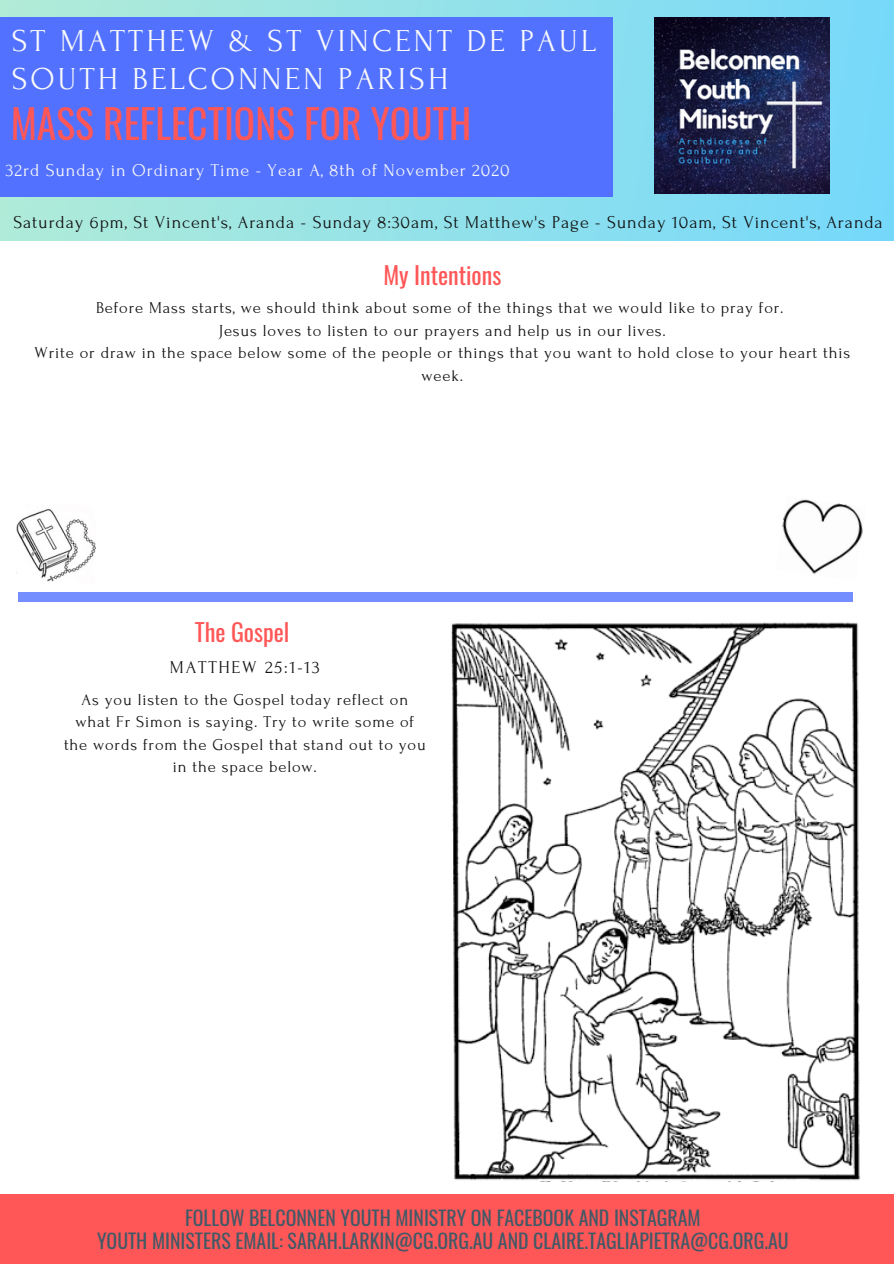
<style>
.page{position:relative;width:894px;height:1264px;background:#fff}
.page>*{position:absolute;margin:0;border:0;box-sizing:border-box;transform-origin:0 0}
.t1{font:39.6px "Oswald";color:#ff5757}
.t2{font:31.95px/38.1px "Forum";letter-spacing:.1em;color:#fafafa}
.t3{font:24px "Oswald";color:#ff5757}
.t4{font:19.8px/23.7px "Oswald";color:#435967;text-align:center}
.t5{font:18px "Forum";letter-spacing:.05em;color:#101010}
.t6{font:18px "Forum";letter-spacing:.05em;color:#fafafa}
.t7{font:18px "Forum";letter-spacing:.1em;color:#101010}
.t8{font:16.5px/22.5px "Forum";letter-spacing:.05em;color:#101010;text-align:center}
</style>
<div class="page">
<svg style="left:0;top:0;width:893px;height:241px;background:#8cdeeb"></svg>
<div style="left:56px;top:18px;width:557px;height:179px;background:#5271ff"></div>
<div style="left:0;top:18px;width:542px;height:179px;background:#5271ff"></div>
<div style="left:0;top:1194px;width:893px;height:69px;background:#ff5757"></div>
<div style="left:19px;top:592px;width:833px;height:9px;background:#748dff"></div>
<img style="left:654px;top:18px;width:175px;height:175px">
<img style="left:17px;top:509px;width:79px;height:73px">
<img style="left:782px;top:499px;width:81px;height:75px">
<img style="left:451px;top:622px;width:409px;height:559px">
<h2 class="t2" style="left:12px;top:22px;width:585px">ST MATTHEW &amp; ST VINCENT DE PAUL<br>SOUTH BELCONNEN PARISH</h2>
<h1 class="t1" style="left:11px;top:92px;width:462px">MASS REFLECTIONS FOR YOUTH</h1>
<p class="t6" style="left:6px;top:160px;width:505px">32rd Sunday in Ordinary Time - Year A, 8th of November 2020</p>
<p class="t5" style="left:13px;top:212px;width:870px">Saturday 6pm, St Vincent's, Aranda - Sunday 8:30am, St Matthew's Page - Sunday 10am, St Vincent's, Aranda</p>
<h3 class="t3" style="left:383px;top:257px;width:119px">My Intentions</h3>
<p class="t8" style="left:35px;top:297px;width:816px">Before Mass starts, we should think about some of the things that we would like to pray for.<br>Jesus loves to listen to our prayers and help us in our lives.<br>Write or draw in the space below some of the people or things that you want to hold close to your heart this week.</p>
<h3 class="t3" style="left:195px;top:613px;width:96px">The Gospel</h3>
<p class="t7" style="left:170px;top:657px;width:151px">MATTHEW 25:1-13</p>
<p class="t8" style="left:64px;top:688px;width:363px">As you listen to the Gospel today reflect on what Fr Simon is saying. Try to write some of the words from the Gospel that stand out to you in the space below.</p>
<p class="t4" style="left:97px;top:1204px;width:693px">FOLLOW BELCONNEN YOUTH MINISTRY ON FACEBOOK AND INSTAGRAM<br>YOUTH MINISTERS EMAIL: SARAH.LARKIN@CG.ORG.AU AND CLAIRE.TAGLIAPIETRA@CG.ORG.AU</p>
</div>
